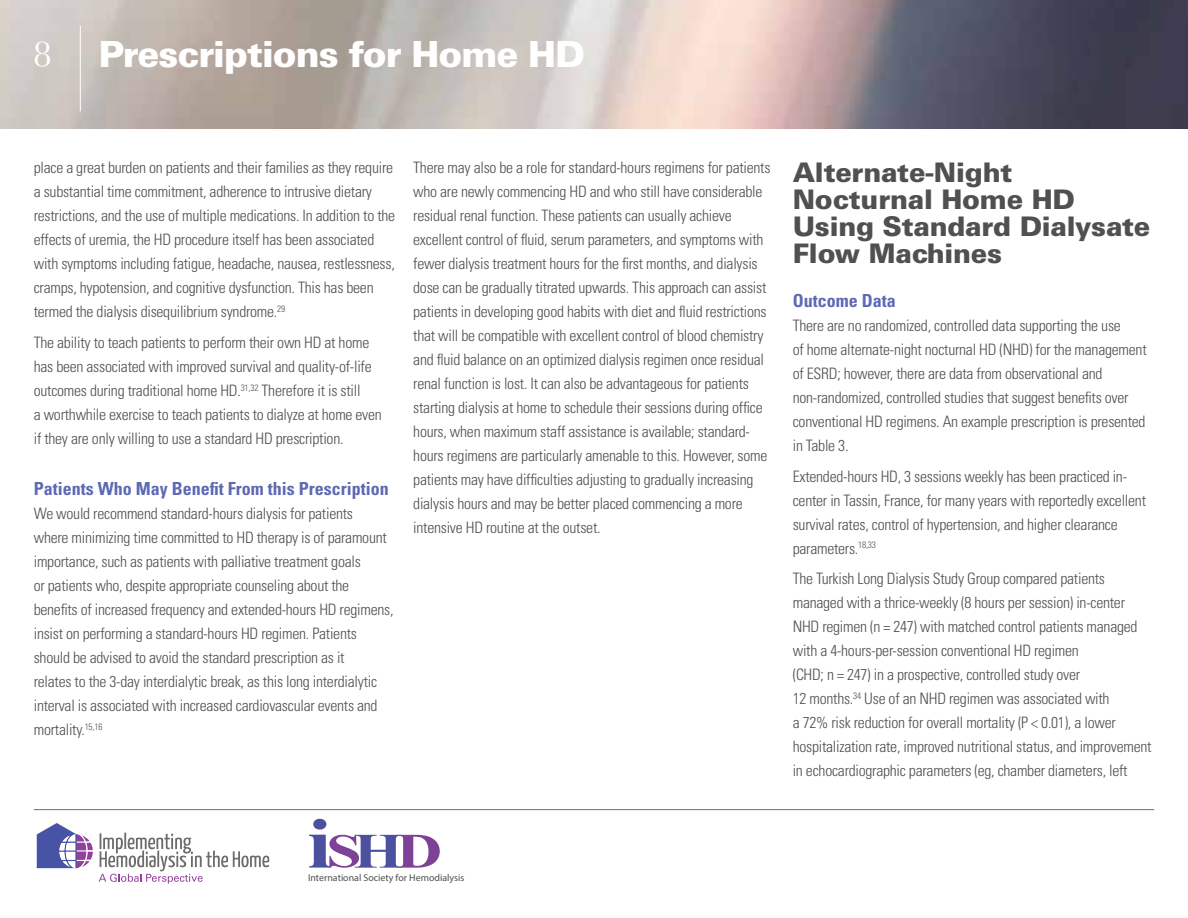
<style>
.page{position:relative;width:1188px;height:918px;background:#fff}
.page>*{position:absolute;margin:0;border:0;box-sizing:border-box;transform-origin:0 0}
.t1{font:900 36px "Univers LT Std";letter-spacing:-.03em;color:#fff}
.t2{font:900 27px/27px "Univers LT Std";letter-spacing:-.01em;color:#505050}
.t3{font:700 condensed 18px "Univers LT Std";color:#5d69b2}
.t4{font:300 condensed 15.75px/24px "Univers LT Std";letter-spacing:-.015em;color:#505050}
.t5{font:9.9px "Myriad Pro";color:#4d5051}
.s1{font-family:"Baskerville";font-weight:400;font-size:37.5px}
</style>
<div class="page">
<img style="left:0;top:0;width:1188px;height:129px">
<hr style="left:80px;top:26px;width:1px;height:85px;background:#fff">
<hr style="left:34px;top:809px;width:1120px;height:1px;background:#5d69b2">
<svg style="left:99px;top:833px;width:170px;height:51px"></svg>
<svg style="left:37px;top:823px;width:56px;height:45px"></svg>
<svg style="left:309px;top:819px;width:131px;height:64px"></svg>
<h1 class="t1" style="left:33px;top:31px;width:554px"><span class="s1">8</span> Prescriptions for Home HD</h1>
<p class="t4" style="left:34px;top:156px;width:363px">place a great burden on patients and their families as they require a substantial time commitment, adherence to intrusive dietary restrictions, and the use of multiple medications. In addition to the effects of uremia, the HD procedure itself has been associated with symptoms including fatigue, headache, nausea, restlessness, cramps, hypotension, and cognitive dysfunction. This has been termed the dialysis disequilibrium syndrome.<sup>29</sup></p>
<p class="t4" style="left:34px;top:331px;width:350px">The ability to teach patients to perform their own HD at home has been associated with improved survival and quality-of-life outcomes during traditional home HD.<sup>31,32</sup> Therefore it is still<br>a worthwhile exercise to teach patients to dialyze at home even if they are only willing to use a standard HD prescription.</p>
<p class="t3" style="left:34px;top:478px;width:356px">Patients Who May Benefit From this Prescription</p>
<p class="t4" style="left:34px;top:502px;width:361px">We would recommend standard-hours dialysis for patients<br>where minimizing time committed to HD therapy is of paramount importance, such as patients with palliative treatment goals<br>or patients who, despite appropriate counseling about the benefits of increased frequency and extended-hours HD regimens, insist on performing a standard-hours HD regimen. Patients should be advised to avoid the standard prescription as it<br>relates to the 3-day interdialytic break, as this long interdialytic interval is associated with increased cardiovascular events and mortality.<sup>15,16</sup></p>
<p class="t4" style="left:413px;top:156px;width:359px">There may also be a role for standard-hours regimens for patients who are newly commencing HD and who still have considerable residual renal function. These patients can usually achieve excellent control of fluid, serum parameters, and symptoms with fewer dialysis treatment hours for the first months, and dialysis dose can be gradually titrated upwards. This approach can assist patients in developing good habits with diet and fluid restrictions that will be compatible with excellent control of blood chemistry and fluid balance on an optimized dialysis regimen once residual renal function is lost. It can also be advantageous for patients starting dialysis at home to schedule their sessions during office hours, when maximum staff assistance is available; standard&shy;hours regimens are particularly amenable to this. However, some patients may have difficulties adjusting to gradually increasing dialysis hours and may be better placed commencing a more intensive HD routine at the outset.</p>
<h2 class="t2" style="left:793px;top:158px;width:359px">Alternate-Night<br>Nocturnal Home HD<br>Using Standard Dialysate<br>Flow Machines</h2>
<p class="t3" style="left:793px;top:289px;width:104px">Outcome Data</p>
<p class="t4" style="left:793px;top:313px;width:355px">There are no randomized, controlled data supporting the use<br>of home alternate-night nocturnal HD (NHD) for the management of ESRD; however, there are data from observational and non-randomized, controlled studies that suggest benefits over conventional HD regimens. An example prescription is presented in Table 3.</p>
<p class="t4" style="left:793px;top:464px;width:355px">Extended-hours HD, 3 sessions weekly has been practiced in&shy;center in Tassin, France, for many years with reportedly excellent survival rates, control of hypertension, and higher clearance parameters.<sup>18,33</sup></p>
<p class="t4" style="left:793px;top:567px;width:360px">The Turkish Long Dialysis Study Group compared patients managed with a thrice-weekly (8 hours per session) in-center NHD regimen (n = 247) with matched control patients managed with a 4-hours-per-session conventional HD regimen<br>(CHD; n = 247) in a prospective, controlled study over<br>12 months.<sup>34</sup> Use of an NHD regimen was associated with<br>a 72% risk reduction for overall mortality (P &lt; 0.01), a lower hospitalization rate, improved nutritional status, and improvement in echocardiographic parameters (eg, chamber diameters, left</p>
<p class="t5" style="left:308px;top:871px;width:158px">International Society for Hemodialysis</p>
</div>
